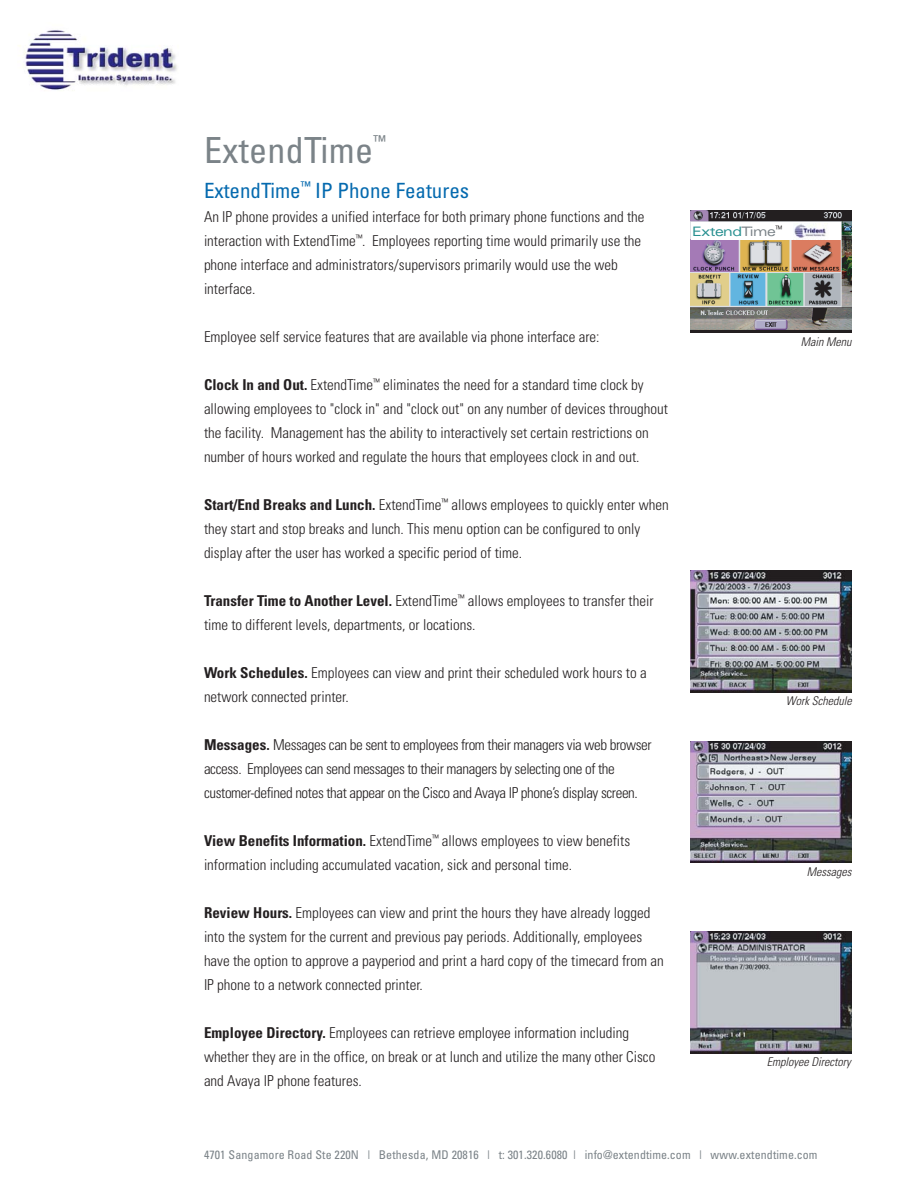
<style>
.page{position:relative;width:918px;height:1188px;background:#fff}
.page>*{position:absolute;margin:0;border:0;box-sizing:border-box;transform-origin:0 0}
.t1{font:condensed 36px "Univers";letter-spacing:.01em;color:#7b8388}
.t2{font:condensed 21px "Univers";color:#056aaf}
.t3{font:300 condensed 15px/24px "Univers";color:#231f20}
.t4{font:300 condensed 15px/24px "Univers";letter-spacing:-.025em;color:#231f20}
.t5{font:condensed 15px "Univers";color:#7b8388}
.t6{font:expanded 13.05px "Univers";letter-spacing:-.035em;color:#289090}
.t7{font:condensed 12px "Univers";letter-spacing:.01em;color:#7b8388}
.t8{font:italic 300 condensed 12px "Univers";color:#231f20}
.s1{font-weight:700}
.s2{color:#7b8388}
</style>
<div class="page">
<img style="left:690px;top:741px;width:162px;height:122px">
<img style="left:690px;top:571px;width:162px;height:121px">
<img style="left:690px;top:932px;width:162px;height:121px">
<img style="left:690px;top:211px;width:162px;height:121px">
<div style="left:691px;top:222px;width:150px;height:18px;background:#fff"></div>
<img style="left:18px;top:30px;width:159px;height:61px">
<img style="left:794px;top:224px;width:32px;height:14px">
<h1 class="t1" style="left:204px;top:137px;width:171px">ExtendTime</h1>
<p class="t5" style="left:373px;top:135px;width:14px">™</p>
<h2 class="t2" style="left:204px;top:182px;width:267px">ExtendTime<sup>™</sup> IP Phone Features</h2>
<p class="t3" style="left:204px;top:206px;width:442px">An IP phone provides a unified interface for both primary phone functions and the interaction with ExtendTime<sup>™</sup>. Employees reporting time would primarily use the phone interface and administrators/supervisors primarily would use the web interface.</p>
<p class="t3" style="left:204px;top:326px;width:397px">Employee self service features that are available via phone interface are:</p>
<p class="t3" style="left:204px;top:374px;width:466px"><span class="s1">Clock In and Out.</span> ExtendTime<sup>™</sup> eliminates the need for a standard time clock by allowing employees to "clock in" and "clock out" on any number of devices throughout the facility. Management has the ability to interactively set certain restrictions on number of hours worked and regulate the hours that employees clock in and out.</p>
<p class="t3" style="left:204px;top:494px;width:466px"><span class="s1">Start/End Breaks and Lunch.</span> ExtendTime<sup>™</sup> allows employees to quickly enter when they start and stop breaks and lunch. This menu option can be configured to only display after the user has worked a specific period of time.</p>
<p class="t3" style="left:204px;top:590px;width:451px"><span class="s1">Transfer Time to Another Level.</span> ExtendTime<sup>™</sup> allows employees to transfer their time to different levels, departments, or locations.</p>
<p class="t3" style="left:204px;top:662px;width:444px"><span class="s1">Work Schedules.</span> Employees can view and print their scheduled work hours to a network connected printer.</p>
<p class="t4" style="left:204px;top:734px;width:449px"><span class="s1">Messages.</span> Messages can be sent to employees from their managers via web browser access. Employees can send messages to their managers by selecting one of the customer-defined notes that appear on the Cisco and Avaya IP phone’s display screen.</p>
<p class="t3" style="left:204px;top:830px;width:428px"><span class="s1">View Benefits Information.</span> ExtendTime<sup>™</sup> allows employees to view benefits information including accumulated vacation, sick and personal time.</p>
<p class="t3" style="left:204px;top:902px;width:461px"><span class="s1">Review Hours.</span> Employees can view and print the hours they have already logged into the system for the current and previous pay periods. Additionally, employees have the option to approve a payperiod and print a hard copy of the timecard from an IP phone to a network connected printer.</p>
<p class="t3" style="left:204px;top:1022px;width:453px"><span class="s1">Employee Directory.</span> Employees can retrieve employee information including whether they are in the office, on break or at lunch and utilize the many other Cisco and Avaya IP phone features.</p>
<p class="t6" style="left:692px;top:227px;width:91px">Extend<span class="s2">Time</span><sup>™</sup></p>
<p class="t8" style="left:801px;top:337px;width:52px">Main Menu</p>
<p class="t8" style="left:786px;top:696px;width:67px">Work Schedule</p>
<p class="t8" style="left:807px;top:867px;width:46px">Messages</p>
<p class="t8" style="left:767px;top:1058px;width:85px">Employee Directory</p>
<p class="t7" style="left:204px;top:1150px;width:615px">4701 Sangamore Road Ste 220N | Bethesda, MD 20816 | t: 301.320.6080 | info@extendtime.com | www.extendtime.com</p>
</div>
